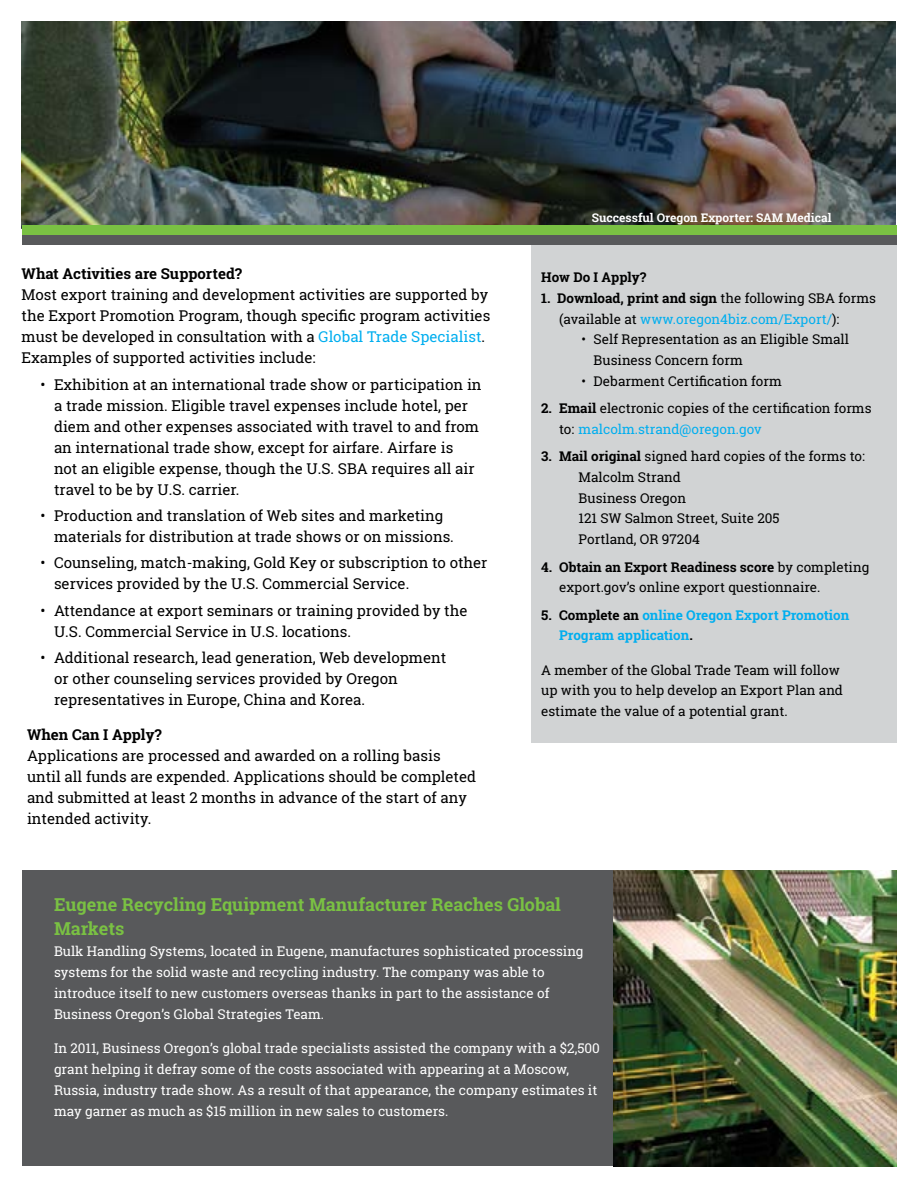
<style>
.page{position:relative;width:918px;height:1188px;background:#fff}
.page>*{position:absolute;margin:0;border:0;box-sizing:border-box;transform-origin:0 0}
.t1{font:700 18px/24px "Roboto Slab";color:#7ac143}
.t2{font:15px/21px "Roboto Slab";color:#000}
.t3{font:700 15px "Roboto Slab";color:#000}
.t4{font:13.5px/20.7px "Roboto Slab";color:#000}
.t5{font:13.5px/21px "Roboto Slab";color:#fff}
.t6{font:700 13.5px/20.7px "Roboto Slab";color:#00aeef}
.t7{font:700 13.5px "Roboto Slab";color:#000}
.t8{font:700 12px "Roboto Slab";color:#fff}
.s1{color:#00aeef}
.s2{font-weight:700}
.s3{color:#000}
</style>
<div class="page">
<div style="left:531px;top:244px;width:365px;height:499px;background:#d1d3d4"></div>
<div style="left:22px;top:870px;width:874px;height:296px;background:#58595b"></div>
<img style="left:22px;top:22px;width:874px;height:203px">
<div style="left:22px;top:235px;width:874px;height:9px;background:#58595b"></div>
<div style="left:22px;top:225px;width:874px;height:10px;background:#7ac143"></div>
<img style="left:613px;top:870px;width:283px;height:296px">
<p class="t3" style="left:22px;top:264px;width:222px">What Activities are Supported?</p>
<p class="t2" style="left:22px;top:284px;width:470px">Most export training and development activities are supported by the Export Promotion Program, though specific program activities must be developed in consultation with a <span class="s1">Global Trade Specialist</span>.<br>Examples of supported activities include:</p>
<p class="t2" style="left:54px;top:374px;width:429px;text-indent:-14px">• Exhibition at an international trade show or participation in a trade mission. Eligible travel expenses include hotel, per diem and other expenses associated with travel to and from an international trade show, except for airfare. Airfare is<br>not an eligible expense, though the U.S. SBA requires all air travel to be by U.S. carrier.</p>
<p class="t2" style="left:54px;top:505px;width:401px;text-indent:-14px">• Production and translation of Web sites and marketing materials for distribution at trade shows or on missions.</p>
<p class="t2" style="left:54px;top:552px;width:435px;text-indent:-14px">• Counseling, match-making, Gold Key or subscription to other services provided by the U.S. Commercial Service.</p>
<p class="t2" style="left:54px;top:600px;width:415px;text-indent:-14px">• Attendance at export seminars or training provided by the<br>U.S. Commercial Service in U.S. locations.</p>
<p class="t2" style="left:54px;top:647px;width:394px;text-indent:-14px">• Additional research, lead generation, Web development or other counseling services provided by Oregon representatives in Europe, China and Korea.</p>
<p class="t3" style="left:27px;top:724px;width:136px">When Can I Apply?</p>
<p class="t2" style="left:27px;top:745px;width:451px">Applications are processed and awarded on a rolling basis until all funds are expended. Applications should be completed and submitted at least 2 months in advance of the start of any intended activity.</p>
<p class="t8" style="left:592px;top:209px;width:241px">Successful Oregon Exporter: SAM Medical</p>
<p class="t7" style="left:541px;top:268px;width:107px">How Do I Apply?</p>
<p class="t4" style="left:559px;top:287px;width:318px;text-indent:-18px"><span class="s2">1. Download, print and sign</span> the following SBA forms (available at <span class="s1">www.oregon4biz.com/Export/</span>):</p>
<p class="t4" style="left:594px;top:329px;width:257px;text-indent:-12px">• Self Representation as an Eligible Small<br>Business Concern form</p>
<p class="t4" style="left:582px;top:370px;width:202px">• Debarment Certification form</p>
<p class="t4" style="left:559px;top:398px;width:314px;text-indent:-18px"><span class="s2">2. Email</span> electronic copies of the certification forms to: <span class="s1">malcolm.strand@oregon.gov</span></p>
<p class="t4" style="left:579px;top:446px;width:288px;text-indent:-37px"><span class="s2">3. Mail original</span> signed hard copies of the forms to:<br>Malcolm Strand<br>Business Oregon<br>121 SW Salmon Street, Suite 205<br>Portland, OR 97204</p>
<p class="t4" style="left:559px;top:556px;width:312px;text-indent:-18px"><span class="s2">4. Obtain an Export Readiness score</span> by completing export.gov’s online export questionnaire.</p>
<p class="t6" style="left:559px;top:604px;width:292px;text-indent:-18px"><span class="s3">5. Complete an</span> online Oregon Export Promotion<br>Program application<span class="s3">.</span></p>
<p class="t4" style="left:541px;top:659px;width:303px">A member of the Global Trade Team will follow up with you to help develop an Export Plan and estimate the value of a potential grant.</p>
<p class="t1" style="left:54px;top:892px;width:509px">Eugene Recycling Equipment Manufacturer Reaches Global<br>Markets</p>
<p class="t5" style="left:54px;top:940px;width:531px">Bulk Handling Systems, located in Eugene, manufactures sophisticated processing systems for the solid waste and recycling industry. The company was able to introduce itself to new customers overseas thanks in part to the assistance of Business Oregon’s Global Strategies Team.</p>
<p class="t5" style="left:54px;top:1038px;width:547px">In 2011, Business Oregon’s global trade specialists assisted the company with a $2,500 grant helping it defray some of the costs associated with appearing at a Moscow, Russia, industry trade show. As a result of that appearance, the company estimates it may garner as much as $15 million in new sales to customers.</p>
</div>
